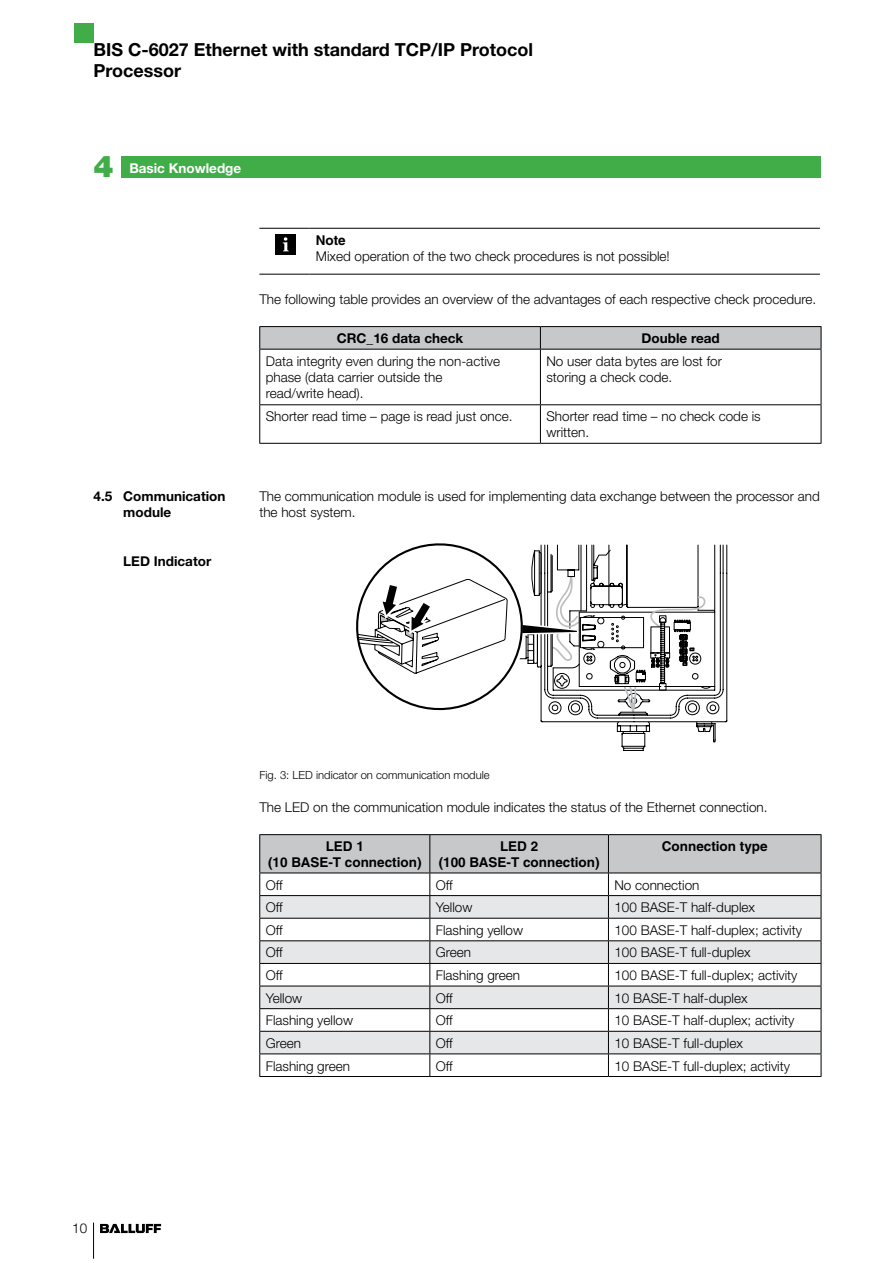
<style>
.page{position:relative;width:893px;height:1263px;background:#fff}
.page>*{position:absolute;margin:0;border:0;box-sizing:border-box;transform-origin:0 0}
.t1{font:900 30px "Helvetica Neue";color:#41ad49}
.t2{font:700 18px/20.2px "Helvetica Neue";color:#000}
.t3{font:300 13.5px/15.9px "Helvetica Neue";color:#000}
.t4{font:700 13.5px/15.9px "Helvetica";color:#000;text-align:center}
.t5{font:700 13.5px/16.4px "Helvetica Neue";color:#000}
.t6{font:700 13.5px "Helvetica Neue";color:#fff}
.t7{font:300 11.25px "Helvetica Neue";color:#000}
</style>
<div class="page">
<div style="left:74px;top:23px;width:20px;height:20px;background:#41ad49"></div>
<hr style="left:93px;top:1222px;width:1px;height:37px;background:#000">
<svg style="left:100px;top:1224px;width:61px;height:9px"></svg>
<hr style="left:259px;top:228px;width:51px;height:1px;background:#000">
<hr style="left:310px;top:228px;width:510px;height:1px;background:#000">
<hr style="left:259px;top:274px;width:51px;height:1px;background:#000">
<hr style="left:310px;top:274px;width:510px;height:1px;background:#000">
<div style="left:275px;top:235px;width:20px;height:20px;background:#000"></div>
<svg style="left:283px;top:237px;width:6px;height:14px"></svg>
<hr style="left:259px;top:326px;width:281px;height:1px;background:#000">
<hr style="left:540px;top:326px;width:281px;height:1px;background:#000">
<svg style="left:259px;top:327px;width:563px;height:22px;background:#c0c2c4"></svg>
<hr style="left:259px;top:349px;width:281px;height:1px;background:#000">
<hr style="left:259px;top:349px;width:1px;height:55px;background:#000">
<hr style="left:540px;top:349px;width:281px;height:1px;background:#000">
<hr style="left:540px;top:349px;width:1px;height:55px;background:#000">
<hr style="left:821px;top:349px;width:1px;height:55px;background:#000">
<hr style="left:259px;top:404px;width:281px;height:1px;background:#000">
<hr style="left:259px;top:405px;width:1px;height:38px;background:#000">
<hr style="left:540px;top:404px;width:281px;height:1px;background:#000">
<hr style="left:540px;top:405px;width:1px;height:38px;background:#000">
<hr style="left:821px;top:405px;width:1px;height:38px;background:#000">
<hr style="left:259px;top:443px;width:281px;height:1px;background:#000">
<hr style="left:540px;top:443px;width:281px;height:1px;background:#000">
<svg style="left:356px;top:543px;width:372px;height:208px"></svg>
<hr style="left:259px;top:834px;width:171px;height:1px;background:#000">
<hr style="left:430px;top:834px;width:178px;height:1px;background:#000">
<hr style="left:608px;top:834px;width:213px;height:1px;background:#000">
<svg style="left:259px;top:835px;width:563px;height:241px"></svg>
<hr style="left:259px;top:1076px;width:171px;height:1px;background:#000">
<hr style="left:430px;top:1076px;width:178px;height:1px;background:#000">
<hr style="left:608px;top:1076px;width:213px;height:1px;background:#000">
<div style="left:121px;top:156px;width:700px;height:22px;background:#41ad49"></div>
<h2 class="t2" style="left:94px;top:39px;width:441px">BIS C-6027 Ethernet with standard TCP/IP Protocol<br>Processor</h2>
<h1 class="t1" style="left:94px;top:149px;width:22px">4</h1>
<p class="t6" style="left:129px;top:160px;width:113px">Basic Knowledge</p>
<p class="t5" style="left:123px;top:487px;width:104px;text-indent:-30px">4.5 Communication module</p>
<p class="t5" style="left:123px;top:553px;width:89px">LED Indicator</p>
<p class="t4" style="left:316px;top:232px;width:31px">Note</p>
<p class="t3" style="left:316px;top:248px;width:356px">Mixed operation of the two check procedures is not possible!</p>
<p class="t3" style="left:259px;top:291px;width:558px">The following table provides an overview of the advantages of each respective check procedure.</p>
<p class="t5" style="left:337px;top:330px;width:128px">CRC_16 data check</p>
<p class="t5" style="left:642px;top:330px;width:80px">Double read</p>
<p class="t3" style="left:266px;top:353px;width:236px">Data integrity even during the non-active phase (data carrier outside the read/write head).</p>
<p class="t3" style="left:546px;top:353px;width:177px">No user data bytes are lost for storing a check code.</p>
<p class="t3" style="left:266px;top:408px;width:248px">Shorter read time – page is read just once.</p>
<p class="t3" style="left:546px;top:408px;width:216px">Shorter read time – no check code is written.</p>
<p class="t3" style="left:259px;top:487px;width:562px;line-height:16.4px">The communication module is used for implementing data exchange between the processor and the host system.</p>
<p class="t3" style="left:72px;top:1220px;width:17px">10</p>
<p class="t7" style="left:259px;top:768px;width:232px">Fig. 3: LED indicator on communication module</p>
<p class="t3" style="left:259px;top:799px;width:510px">The LED on the communication module indicates the status of the Ethernet connection.</p>
<p class="t4" style="left:268px;top:838px;width:155px">LED 1<br>(10 BASE-T connection)</p>
<p class="t4" style="left:439px;top:838px;width:162px">LED 2<br>(100 BASE-T connection)</p>
<p class="t4" style="left:662px;top:838px;width:107px">Connection type</p>
<p class="t3" style="left:266px;top:876px;width:18px">Off</p>
<p class="t3" style="left:436px;top:876px;width:18px">Off</p>
<p class="t3" style="left:614px;top:876px;width:87px">No connection</p>
<p class="t3" style="left:266px;top:899px;width:18px">Off</p>
<p class="t3" style="left:436px;top:899px;width:38px">Yellow</p>
<p class="t3" style="left:614px;top:899px;width:142px">100 BASE-T half-duplex</p>
<p class="t3" style="left:266px;top:922px;width:18px">Off</p>
<p class="t3" style="left:436px;top:922px;width:89px">Flashing yellow</p>
<p class="t3" style="left:614px;top:922px;width:189px">100 BASE-T half-duplex; activity</p>
<p class="t3" style="left:266px;top:944px;width:18px">Off</p>
<p class="t3" style="left:436px;top:944px;width:37px">Green</p>
<p class="t3" style="left:614px;top:944px;width:138px">100 BASE-T full-duplex</p>
<p class="t3" style="left:266px;top:967px;width:18px">Off</p>
<p class="t3" style="left:436px;top:967px;width:86px">Flashing green</p>
<p class="t3" style="left:614px;top:967px;width:185px">100 BASE-T full-duplex; activity</p>
<p class="t3" style="left:266px;top:990px;width:38px">Yellow</p>
<p class="t3" style="left:436px;top:990px;width:18px">Off</p>
<p class="t3" style="left:614px;top:990px;width:135px">10 BASE-T half-duplex</p>
<p class="t3" style="left:266px;top:1012px;width:89px">Flashing yellow</p>
<p class="t3" style="left:436px;top:1012px;width:18px">Off</p>
<p class="t3" style="left:614px;top:1012px;width:182px">10 BASE-T half-duplex; activity</p>
<p class="t3" style="left:266px;top:1035px;width:37px">Green</p>
<p class="t3" style="left:436px;top:1035px;width:18px">Off</p>
<p class="t3" style="left:614px;top:1035px;width:130px">10 BASE-T full-duplex</p>
<p class="t3" style="left:266px;top:1057px;width:86px">Flashing green</p>
<p class="t3" style="left:436px;top:1057px;width:18px">Off</p>
<p class="t3" style="left:614px;top:1057px;width:177px">10 BASE-T full-duplex; activity</p>
</div>
